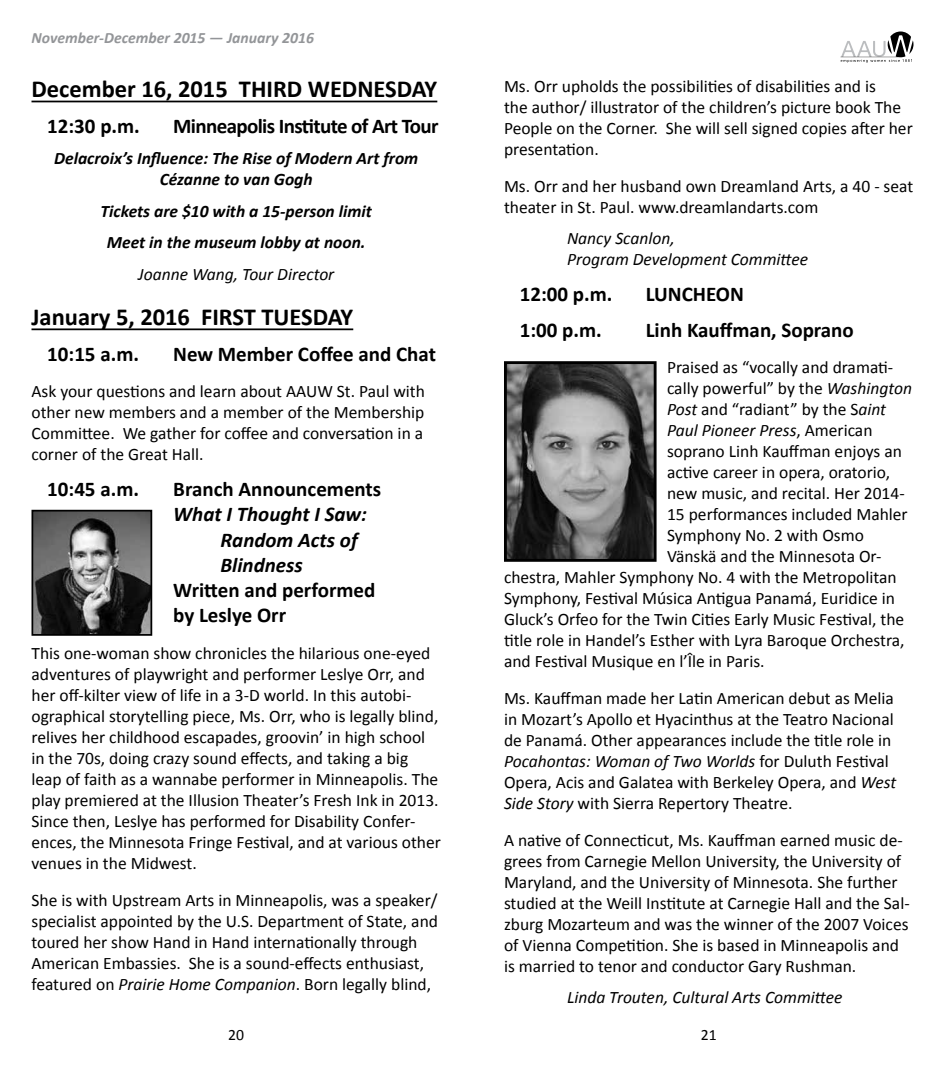
<style>
.page{position:relative;width:945px;height:1071px;background:#fff}
.page>*{position:absolute;margin:0;border:0;box-sizing:border-box;transform-origin:0 0}
.t1{font:700 24.5px "Calibri";color:#000}
.t2{font:700 21px/25.2px "Calibri";color:#000}
.t3{font:italic 700 21px/25.2px "Calibri";color:#000}
.t4{font:700 21px "Calibri";letter-spacing:-.03em;color:#000}
.t5{font:17.5px/21px "Calibri";color:#000}
.t6{font:italic 17.5px/21px "Calibri";color:#000}
.t7{font:italic 700 17.5px/21px "Calibri";color:#000;text-align:center}
.t8{font:italic 700 15.75px "Calibri";color:#939598}
.t9{font:15.75px "Calibri";color:#000}
.s1{font-style:italic}
.s2{font-style:normal}
</style>
<div class="page">
<svg style="left:841px;top:32px;width:73px;height:31px"></svg>
<img style="left:508px;top:365px;width:145px;height:193px">
<div style="left:504px;top:361px;width:153px;height:201px;border:3px solid #000"></div>
<hr style="left:32px;top:101px;width:405px;height:1px;background:#000">
<hr style="left:32px;top:328px;width:321px;height:2px;background:#000">
<img style="left:35px;top:513px;width:114px;height:120px">
<div style="left:32px;top:510px;width:120px;height:126px;border:2px solid #000"></div>
<p class="t8" style="left:32px;top:28px;width:284px">November-December 2015 — January 2016</p>
<h1 class="t1" style="left:32px;top:74px;width:407px">December 16, 2015 THIRD WEDNESDAY</h1>
<p class="t2" style="left:47px;top:112px;width:94px">12:30 p.m.</p>
<p class="t4" style="left:173px;top:113px;width:267px">Minneapolis Institute of Art Tour</p>
<p class="t7" style="left:54px;top:147px;width:366px">Delacroix’s Influence: The Rise of Modern Art from<br>Cézanne to van Gogh</p>
<p class="t7" style="left:101px;top:194px;width:273px;line-height:31.5px">Tickets are $10 with a 15-person limit<br>Meet in the museum lobby at noon.</p>
<p class="t6" style="left:138px;top:263px;width:198px">Joanne Wang, Tour Director</p>
<h1 class="t1" style="left:32px;top:302px;width:323px">January 5, 2016 FIRST TUESDAY</h1>
<p class="t2" style="left:47px;top:340px;width:93px">10:15 a.m.</p>
<p class="t2" style="left:173px;top:340px;width:264px">New Member Coffee and Chat</p>
<p class="t5" style="left:32px;top:380px;width:395px;text-align:justify">Ask your questions and learn about AAUW St. Paul with other new members and a member of the Membership Committee. We gather for coffee and conversation in a corner of the Great Hall.</p>
<p class="t2" style="left:47px;top:476px;width:93px">10:45 a.m.</p>
<p class="t2" style="left:173px;top:476px;width:210px">Branch Announcements</p>
<p class="t3" style="left:220px;top:501px;width:148px;text-indent:-47px">What I Thought I Saw:<br>Random Acts of<br>Blindness</p>
<p class="t2" style="left:173px;top:576px;width:204px">Written and performed by Leslye Orr</p>
<p class="t5" style="left:32px;top:642px;width:411px">This one-woman show chronicles the hilarious one-eyed adventures of playwright and performer Leslye Orr, and her off-kilter view of life in a 3-D world. In this autobi&shy;ographical storytelling piece, Ms. Orr, who is legally blind, relives her childhood escapades, groovin’ in high school in the 70s, doing crazy sound effects, and taking a big leap of faith as a wannabe performer in Minneapolis. The play premiered at the Illusion Theater’s Fresh Ink in 2013.<br>Since then, Leslye has performed for Disability Confer&shy;ences, the Minnesota Fringe Festival, and at various other venues in the Midwest.</p>
<p class="t5" style="left:32px;top:888px;width:408px">She is with Upstream Arts in Minneapolis, was a speaker/ specialist appointed by the U.S. Department of State, and toured her show Hand in Hand internationally through American Embassies. She is a sound-effects enthusiast, featured on <span class="s1">Prairie Home Companion</span>. Born legally blind,</p>
<p class="t5" style="left:504px;top:75px;width:410px">Ms. Orr upholds the possibilities of disabilities and is<br>the author/ illustrator of the children’s picture book The People on the Corner. She will sell signed copies after her presentation.</p>
<p class="t5" style="left:504px;top:174px;width:411px">Ms. Orr and her husband own Dreamland Arts, a 40 - seat theater in St. Paul. www.dreamlandarts.com</p>
<p class="t6" style="left:567px;top:227px;width:243px">Nancy Scanlon,<br>Program Development Committee</p>
<p class="t2" style="left:520px;top:280px;width:94px">12:00 p.m.</p>
<p class="t2" style="left:646px;top:280px;width:100px">LUNCHEON</p>
<p class="t2" style="left:520px;top:316px;width:84px">1:00 p.m.</p>
<p class="t2" style="left:646px;top:316px;width:210px">Linh Kauffman, Soprano</p>
<p class="t5" style="left:667px;top:356px;width:228px">Praised as “vocally and dramati-</p>
<p class="t5" style="left:667px;top:377px;width:246px">cally powerful” by the <span class="s1">Washington</span></p>
<p class="t5" style="left:667px;top:398px;width:221px"><span class="s1">Post</span> and “radiant” by the S<span class="s1">aint</span></p>
<p class="t6" style="left:667px;top:419px;width:207px">Paul Pioneer Press<span class="s2">, American</span></p>
<p class="t5" style="left:667px;top:440px;width:236px">soprano Linh Kauffman enjoys an</p>
<p class="t5" style="left:667px;top:461px;width:225px">active career in opera, oratorio,</p>
<p class="t5" style="left:667px;top:482px;width:239px">new music, and recital. Her 2014-</p>
<p class="t5" style="left:667px;top:503px;width:242px">15 performances included Mahler</p>
<p class="t5" style="left:667px;top:524px;width:198px">Symphony No. 2 with Osmo</p>
<p class="t5" style="left:667px;top:545px;width:216px">Vänskä and the Minnesota Or-</p>
<p class="t5" style="left:504px;top:566px;width:394px">chestra, Mahler Symphony No. 4 with the Metropolitan</p>
<p class="t5" style="left:504px;top:587px;width:393px">Symphony, Festival Música Antigua Panamá, Euridice in</p>
<p class="t5" style="left:504px;top:608px;width:402px">Gluck’s Orfeo for the Twin Cities Early Music Festival, the</p>
<p class="t5" style="left:504px;top:629px;width:402px">title role in Handel’s Esther with Lyra Baroque Orchestra,</p>
<p class="t5" style="left:504px;top:650px;width:262px">and Festival Musique en l’Île in Paris.</p>
<p class="t5" style="left:504px;top:687px;width:394px">Ms. Kauffman made her Latin American debut as Melia in Mozart’s Apollo et Hyacinthus at the Teatro Nacional de Panamá. Other appearances include the title role in <span class="s1">Pocahontas: Woman of Two Worlds</span> for Duluth Festival Opera, Acis and Galatea with Berkeley Opera, and <span class="s1">West Side Story</span> with Sierra Repertory Theatre.</p>
<p class="t5" style="left:504px;top:829px;width:407px">A native of Connecticut, Ms. Kauffman earned music de&shy;grees from Carnegie Mellon University, the University of Maryland, and the University of Minnesota. She further studied at the Weill Institute at Carnegie Hall and the Sal&shy;zburg Mozarteum and was the winner of the 2007 Voices of Vienna Competition. She is based in Minneapolis and is married to tenor and conductor Gary Rushman.</p>
<p class="t6" style="left:567px;top:986px;width:277px">Linda Trouten, Cultural Arts Committee</p>
<p class="t9" style="left:228px;top:1025px;width:17px">20</p>
<p class="t9" style="left:701px;top:1025px;width:17px">21</p>
</div>
